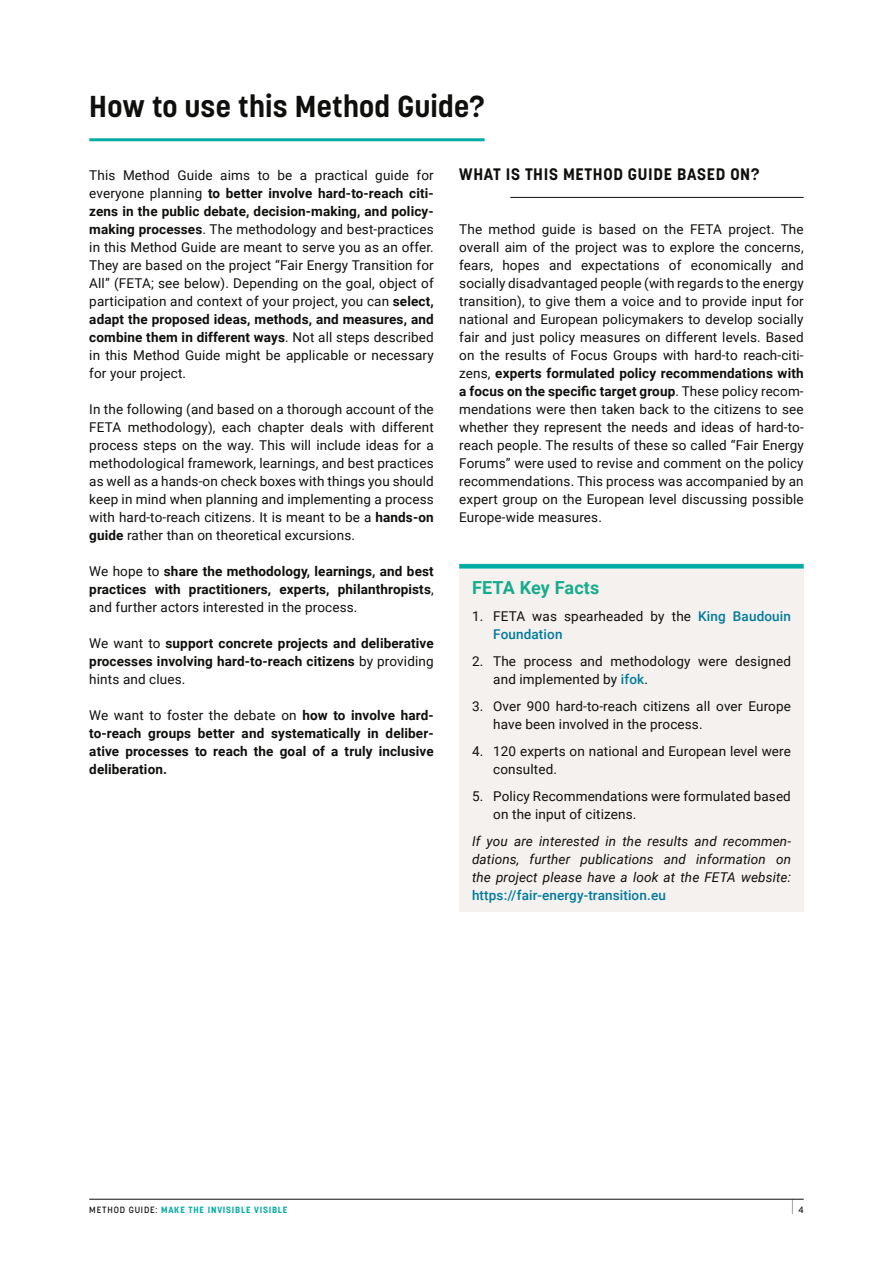
<style>
.page{position:relative;width:893px;height:1263px;background:#fff}
.page>*{position:absolute;margin:0;border:0;box-sizing:border-box;transform-origin:0 0}
.t1{font:700 30px "Korolev";letter-spacing:.01em;color:#0f0f0d}
.t2{font:700 18px "Roboto";letter-spacing:.01em;color:#17ac8c}
.t3{font:100 18px "Korolev";color:#0f0f0d}
.t4{font:700 16.5px "Korolev";letter-spacing:.04em;color:#0f0f0d}
.t5{font:13.5px/18px "Roboto";letter-spacing:.01em;color:#0f0f0d}
.t6{font:700 13.5px/18px "Roboto";letter-spacing:.01em;color:#0f0f0d;text-align:justify}
.t7{font:italic 13.5px/18px "Roboto";letter-spacing:.01em;color:#0f0f0d;text-align:justify}
.t8{font:500 13.5px "Roboto";letter-spacing:.01em;color:#007a9c}
.t9{font:700 9px "Korolev";letter-spacing:.09em;color:#00aca4}
.s1{font-weight:700}
.s2{font-weight:400}
.s3{font-weight:500;color:#007a9c}
.s4{font-weight:500;color:#0f0f0d}
.s5{font-weight:500;font-size:9px}
</style>
<div class="page">
<hr style="left:89px;top:138px;width:396px;height:3px;background:#00aca4">
<hr style="left:510px;top:197px;width:294px;height:1px;background:#0f0f0d">
<div style="left:459px;top:563px;width:345px;height:44px;background:#f4f1ef"></div>
<svg style="left:459px;top:564px;width:345px;height:4px"></svg>
<div style="left:459px;top:602px;width:345px;height:49px;background:#f4f1ef"></div>
<div style="left:459px;top:647px;width:345px;height:49px;background:#f4f1ef"></div>
<div style="left:459px;top:692px;width:345px;height:49px;background:#f4f1ef"></div>
<div style="left:459px;top:737px;width:345px;height:49px;background:#f4f1ef"></div>
<div style="left:459px;top:782px;width:345px;height:49px;background:#f4f1ef"></div>
<div style="left:459px;top:827px;width:345px;height:85px;background:#f4f1ef"></div>
<hr style="left:89px;top:1199px;width:715px;height:1px;background:#0f0f0d">
<h1 class="t1" style="left:89px;top:87px;width:397px">How to use this Method Guide?</h1>
<p class="t5" style="left:89px;top:166px;width:346px;text-align:justify">This Method Guide aims to be a practical guide for everyone planning <span class="s1">to better involve hard-to-reach citi&shy;zens in the public debate, decision-making, and policy&shy;making processes</span>. The methodology and best-practices in this Method Guide are meant to serve you as an offer.<br>They are based on the project “Fair Energy Transition for All” (FETA; see below). Depending on the goal, object of participation and context of your project, you can <span class="s1">select, adapt the proposed ideas, methods, and measures, and combine them in different ways</span>. Not all steps described in this Method Guide might be applicable or necessary for your project.</p>
<p class="t5" style="left:89px;top:400px;width:346px;text-align:justify">In the following (and based on a thorough account of the FETA methodology), each chapter deals with different process steps on the way. This will include ideas for a methodological framework, learnings, and best practices as well as a hands-on check boxes with things you should keep in mind when planning and implementing a process with hard-to-reach citizens. It is meant to be a <span class="s1">hands-on guide</span> rather than on theoretical excursions.</p>
<p class="t6" style="left:89px;top:562px;width:346px"><span class="s2">We hope to</span> share the methodology, learnings, and best practices with practitioners, experts, philanthropists<span class="s2">, and further actors interested in the process.</span></p>
<p class="t6" style="left:89px;top:634px;width:346px"><span class="s2">We want to</span> support concrete projects and deliberative processes involving hard-to-reach citizens <span class="s2">by providing hints and clues.</span></p>
<p class="t6" style="left:89px;top:706px;width:346px"><span class="s2">We want to foster the debate on</span> how to involve hard&shy;to-reach groups better and systematically in deliber&shy;ative processes to reach the goal of a truly inclusive deliberation.</p>
<p class="t4" style="left:459px;top:164px;width:302px">WHAT IS THIS METHOD GUIDE BASED ON?</p>
<p class="t5" style="left:459px;top:220px;width:346px;text-align:justify">The method guide is based on the FETA project. The overall aim of the project was to explore the concerns, fears, hopes and expectations of economically and socially disadvantaged people (with regards to the energy transition), to give them a voice and to provide input for national and European policymakers to develop socially fair and just policy measures on different levels. Based on the results of Focus Groups with hard-to reach-citi&shy;zens, <span class="s1">experts formulated policy recommendations with a focus on the specific target group</span>. These policy recom&shy;mendations were then taken back to the citizens to see whether they represent the needs and ideas of hard-to&shy;reach people. The results of these so called “Fair Energy Forums” were used to revise and comment on the policy recommendations. This process was accompanied by an expert group on the European level discussing possible Europe-wide measures.</p>
<h2 class="t2" style="left:472px;top:575px;width:129px">FETA Key Facts</h2>
<p class="t5" style="left:493px;top:607px;width:299px;text-indent:-21px">1. FETA was spearheaded by the <span class="s3">King Baudouin<br>Foundation</span></p>
<p class="t5" style="left:493px;top:652px;width:299px;text-indent:-21px">2. The process and methodology were designed and implemented by <span class="s3">ifok</span>.</p>
<p class="t5" style="left:493px;top:697px;width:299px;text-indent:-21px">3. Over 900 hard-to-reach citizens all over Europe have been involved in the process.</p>
<p class="t5" style="left:493px;top:742px;width:299px;text-indent:-21px">4. 120 experts on national and European level were consulted.</p>
<p class="t5" style="left:493px;top:787px;width:299px;text-indent:-21px">5. Policy Recommendations were formulated based on the input of citizens.</p>
<p class="t7" style="left:472px;top:832px;width:320px">If you are interested in the results and recommen&shy;dations, further publications and information on the project please have a look at the FETA website:</p>
<p class="t8" style="left:472px;top:886px;width:195px">https://fair-energy-transition.eu</p>
<p class="t9" style="left:89px;top:1204px;width:200px"><span class="s4">METHOD GUIDE:</span> MAKE THE INVISIBLE VISIBLE</p>
<h2 class="t3" style="left:791px;top:1195px;width:14px">| <span class="s5">4</span></h2>
</div>
